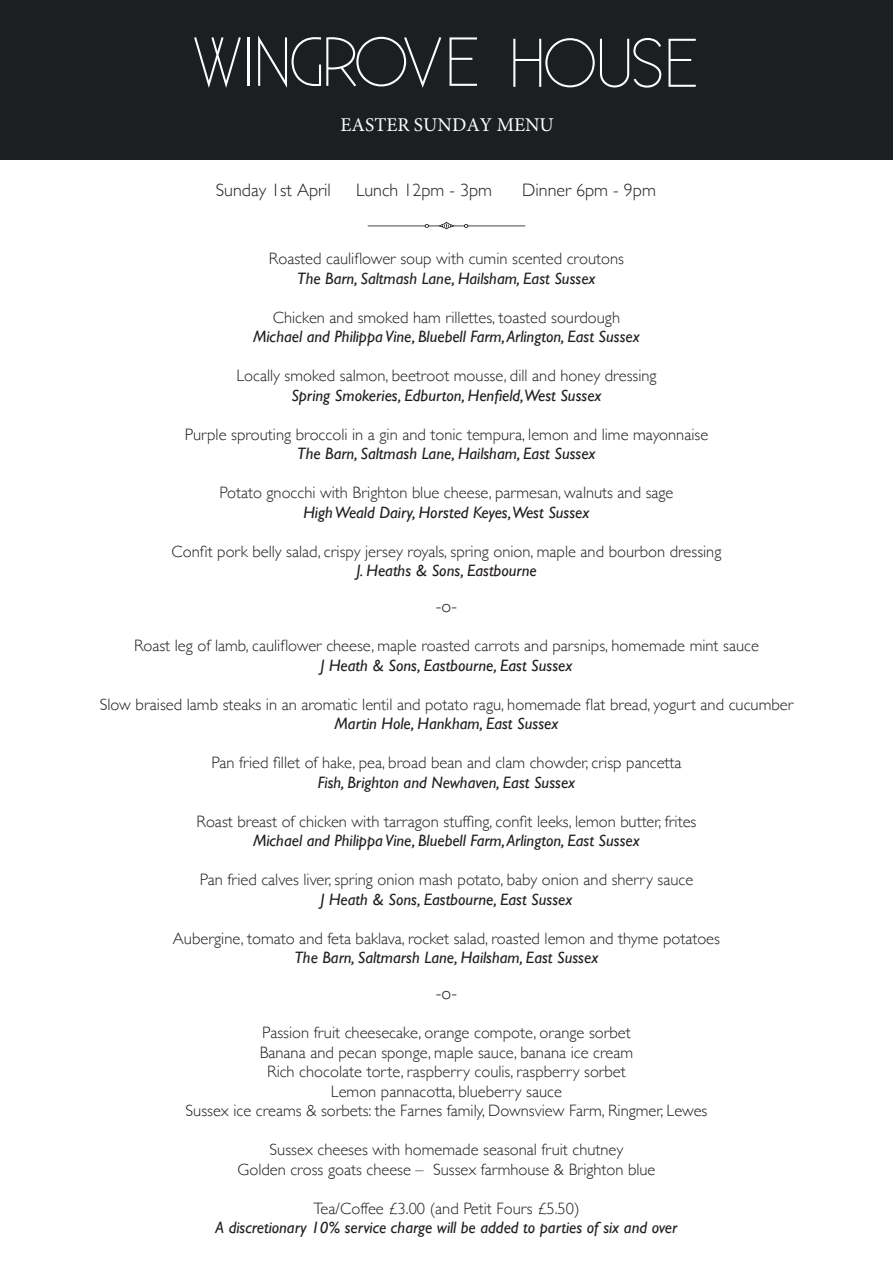
<style>
.page{position:relative;width:893px;height:1263px;background:#fff}
.page>*{position:absolute;margin:0;border:0;box-sizing:border-box;transform-origin:0 0}
.t1{font:19.5px "Minion Pro";color:#fff}
.t2{font:300 18px "Gill Sans";color:#231f20}
.t3{font:300 16.5px/19.5px "Gill Sans";color:#231f20;text-align:center}
.t4{font:italic 16.5px "Gill Sans";color:#231f20}
</style>
<div class="page">
<div style="left:0;top:0;width:893px;height:159px;background:#1c1f22"></div>
<svg style="left:194px;top:37px;width:47px;height:51px"></svg>
<hr style="left:248px;top:37px;width:2px;height:49px;background:#fff">
<svg style="left:258px;top:35px;width:183px;height:53px"></svg>
<svg style="left:449px;top:37px;width:28px;height:49px"></svg>
<svg style="left:513px;top:38px;width:148px;height:50px"></svg>
<svg style="left:668px;top:39px;width:28px;height:48px"></svg>
<svg style="left:368px;top:222px;width:157px;height:7px"></svg>
<p class="t1" style="left:341px;top:112px;width:215px">EASTER SUNDAY MENU</p>
<p class="t2" style="left:216px;top:175px;width:117px">Sunday 1st April</p>
<p class="t2" style="left:356px;top:175px;width:138px">Lunch 12pm - 3pm</p>
<p class="t2" style="left:522px;top:175px;width:135px">Dinner 6pm - 9pm</p>
<p class="t3" style="left:269px;top:248px;width:357px">Roasted cauliflower soup with cumin scented croutons</p>
<p class="t4" style="left:297px;top:269px;width:300px">The Barn, Saltmash Lane, Hailsham, East Sussex</p>
<p class="t3" style="left:273px;top:307px;width:349px">Chicken and smoked ham rillettes, toasted sourdough</p>
<p class="t4" style="left:253px;top:327px;width:388px">Michael and Philippa Vine, Bluebell Farm, Arlington, East Sussex</p>
<p class="t3" style="left:236px;top:365px;width:422px">Locally smoked salmon, beetroot mousse, dill and honey dressing</p>
<p class="t4" style="left:291px;top:386px;width:312px">Spring Smokeries, Edburton, Henfield,West Sussex</p>
<p class="t3" style="left:185px;top:424px;width:525px">Purple sprouting broccoli in a gin and tonic tempura, lemon and lime mayonnaise</p>
<p class="t4" style="left:297px;top:444px;width:300px">The Barn, Saltmash Lane, Hailsham, East Sussex</p>
<p class="t3" style="left:219px;top:482px;width:455px">Potato gnocchi with Brighton blue cheese, parmesan, walnuts and sage</p>
<p class="t4" style="left:303px;top:503px;width:288px">High Weald Dairy, Horsted Keyes,West Sussex</p>
<p class="t3" style="left:172px;top:541px;width:551px">Confit pork belly salad, crispy jersey royals, spring onion, maple and bourbon dressing</p>
<p class="t4" style="left:356px;top:561px;width:182px">J. Heaths &amp; Sons, Eastbourne</p>
<p class="t2" style="left:436px;top:592px;width:23px">-o-</p>
<p class="t3" style="left:134px;top:635px;width:626px">Roast leg of lamb, cauliflower cheese, maple roasted carrots and parsnips, homemade mint sauce</p>
<p class="t4" style="left:320px;top:656px;width:253px">J Heath &amp; Sons, Eastbourne, East Sussex</p>
<p class="t3" style="left:100px;top:694px;width:695px">Slow braised lamb steaks in an aromatic lentil and potato ragu, homemade flat bread, yogurt and cucumber</p>
<p class="t4" style="left:335px;top:714px;width:225px">Martin Hole, Hankham, East Sussex</p>
<p class="t3" style="left:211px;top:752px;width:472px">Pan fried fillet of hake, pea, broad bean and clam chowder, crisp pancetta</p>
<p class="t4" style="left:318px;top:773px;width:259px">Fish, Brighton and Newhaven, East Sussex</p>
<p class="t3" style="left:197px;top:811px;width:501px">Roast breast of chicken with tarragon stuffing, confit leeks, lemon butter, frites</p>
<p class="t4" style="left:253px;top:831px;width:388px">Michael and Philippa Vine, Bluebell Farm, Arlington, East Sussex</p>
<p class="t3" style="left:200px;top:869px;width:495px">Pan fried calves liver, spring onion mash potato, baby onion and sherry sauce</p>
<p class="t4" style="left:320px;top:890px;width:253px">J Heath &amp; Sons, Eastbourne, East Sussex</p>
<p class="t3" style="left:173px;top:928px;width:549px">Aubergine, tomato and feta baklava, rocket salad, roasted lemon and thyme potatoes</p>
<p class="t4" style="left:295px;top:948px;width:305px">The Barn, Saltmarsh Lane, Hailsham, East Sussex</p>
<p class="t2" style="left:436px;top:979px;width:23px">-o-</p>
<p class="t3" style="left:185px;top:1022px;width:523px">Passion fruit cheesecake, orange compote, orange sorbet<br>Banana and pecan sponge, maple sauce, banana ice cream<br>Rich chocolate torte, raspberry coulis, raspberry sorbet<br>Lemon pannacotta, blueberry sauce<br>Sussex ice creams &amp; sorbets: the Farnes family, Downsview Farm, Ringmer, Lewes</p>
<p class="t3" style="left:238px;top:1139px;width:419px">Sussex cheeses with homemade seasonal fruit chutney<br>Golden cross goats cheese – Sussex farmhouse &amp; Brighton blue</p>
<p class="t3" style="left:313px;top:1198px;width:268px">Tea/Coffee £3.00 (and Petit Fours £5.50)</p>
<p class="t4" style="left:216px;top:1218px;width:463px">A discretionary 10% service charge will be added to parties of six and over</p>
</div>
